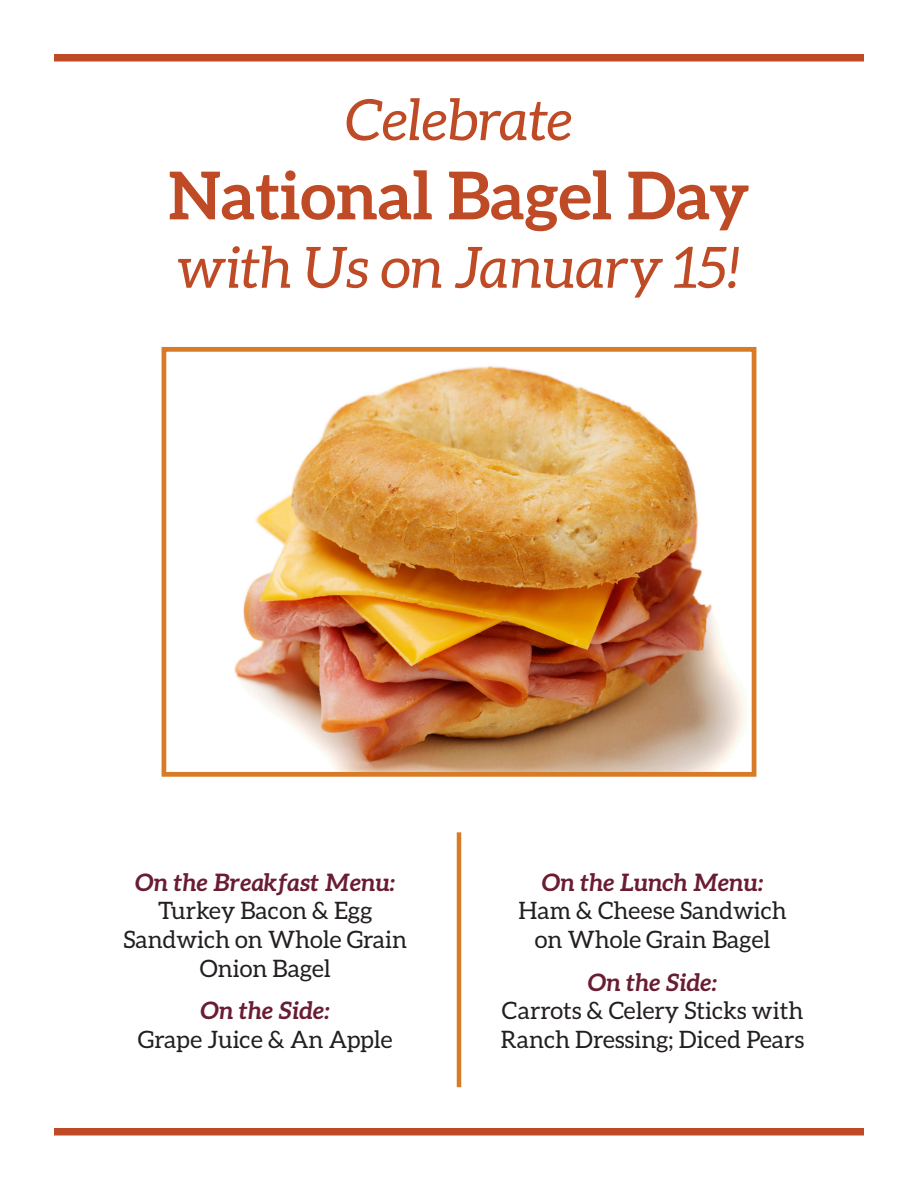
<style>
.page{position:relative;width:918px;height:1188px;background:#fff}
.page>*{position:absolute;margin:0;border:0;box-sizing:border-box;transform-origin:0 0}
.t1{font:700 66px "Aleo";color:#bf4a26}
.t2{font:italic 57px "Aleo";color:#bf4a26}
.t3{font:24px/28.8px "Aleo";color:#231f20;text-align:center}
.s1{font-weight:700;font-style:italic;color:#691c32}
</style>
<div class="page">
<img style="left:234px;top:365px;width:512px;height:406px">
<div style="left:162px;top:347px;width:594px;height:430px;border:5px solid #d87b27"></div>
<div style="left:54px;top:1128px;width:810px;height:8px;background:#bf4a26"></div>
<div style="left:54px;top:54px;width:810px;height:8px;background:#bf4a26"></div>
<hr style="left:457px;top:832px;width:4px;height:255px;background:#d87b27">
<p class="t2" style="left:346px;top:88px;width:228px">Celebrate</p>
<p class="t1" style="left:168px;top:158px;width:583px">National Bagel Day</p>
<p class="t2" style="left:178px;top:235px;width:564px">with Us on January 15!</p>
<p class="t3" style="left:123px;top:867px;width:285px"><span class="s1">On the Breakfast Menu:<br></span>Turkey Bacon &amp; Egg<br>Sandwich on Whole Grain<br>Onion Bagel</p>
<p class="t3" style="left:138px;top:996px;width:256px"><span class="s1">On the Side:<br></span>Grape Juice &amp; An Apple</p>
<p class="t3" style="left:519px;top:867px;width:270px"><span class="s1">On the Lunch Menu:<br></span>Ham &amp; Cheese Sandwich on Whole Grain Bagel</p>
<p class="t3" style="left:501px;top:967px;width:305px"><span class="s1">On the Side:<br></span>Carrots &amp; Celery Sticks with<br>Ranch Dressing; Diced Pears</p>
</div>
